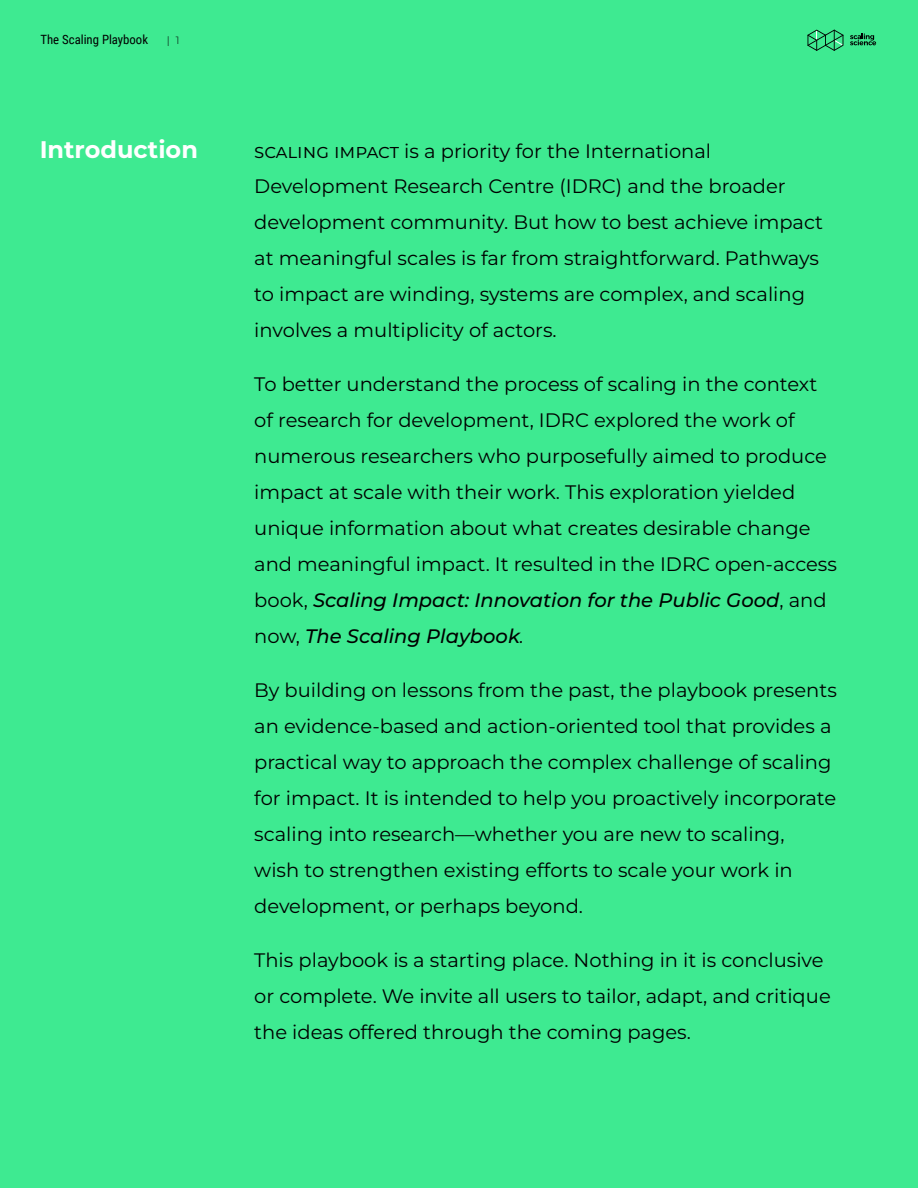
<style>
.page{position:relative;width:918px;height:1188px;background:#3eea91}
.page>*{position:absolute;margin:0;border:0;box-sizing:border-box;transform-origin:0 0}
.t1{font:700 24px "Montserrat";color:#fff}
.t2{font:19.5px/36px "Montserrat";color:#000}
.t3{font:12.75px "Roboto Condensed";color:#000}
.t4{font:300 10.5px "Montserrat";color:#000}
.s1{font-weight:500;font-style:italic}
.s2{font-style:italic}
</style>
<div class="page">
<svg style="left:807px;top:30px;width:37px;height:21px"></svg>
<svg style="left:850px;top:34px;width:27px;height:11px"></svg>
<p class="t3" style="left:40px;top:30px;width:109px">The Scaling Playbook</p>
<p class="t4" style="left:167px;top:33px;width:14px">| 1</p>
<p class="t1" style="left:40px;top:132px;width:160px">Introduction</p>
<p class="t2" style="left:254px;top:132px;width:570px">scaling impact is a priority for the International Development Research Centre (IDRC) and the broader development community. But how to best achieve impact at meaningful scales is far from straightforward. Pathways to impact are winding, systems are complex, and scaling involves a multiplicity of actors.</p>
<p class="t2" style="left:254px;top:366px;width:584px">To better understand the process of scaling in the context of research for development, IDRC explored the work of numerous researchers who purposefully aimed to produce impact at scale with their work. This exploration yielded unique information about what creates desirable change and meaningful impact. It resulted in the IDRC open-access book, <span class="s1">Scaling Impact: Innovation for the Public Good</span>, and now, <span class="s1">The Scaling Playbook</span><span class="s2">.</span></p>
<p class="t2" style="left:254px;top:672px;width:584px">By building on lessons from the past, the playbook presents an evidence-based and action-oriented tool that provides a practical way to approach the complex challenge of scaling for impact. It is intended to help you proactively incorporate scaling into research—whether you are new to scaling,<br>wish to strengthen existing efforts to scale your work in development, or perhaps beyond.</p>
<p class="t2" style="left:254px;top:942px;width:578px">This playbook is a starting place. Nothing in it is conclusive or complete. We invite all users to tailor, adapt, and critique the ideas offered through the coming pages.</p>
</div>
